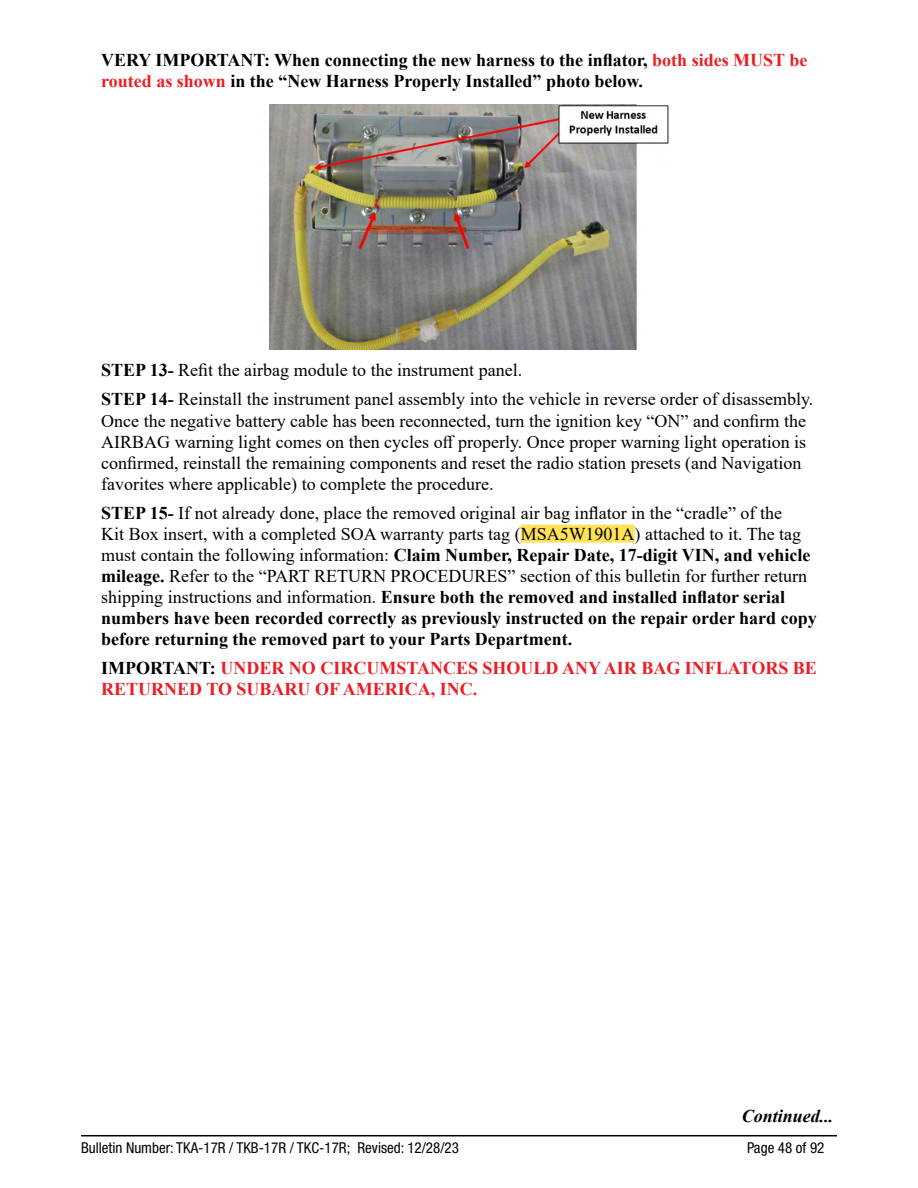
<style>
.page{position:relative;width:918px;height:1188px;background:#fff}
.page>*{position:absolute;margin:0;border:0;box-sizing:border-box;transform-origin:0 0}
.t1{font:18px/21px "Times New Roman";color:#000}
.t2{font:700 18px/21px "Times New Roman";color:#000}
.t3{font:700 18px/21px "Times New Roman";color:#ed1d24}
.t4{font:italic 700 18px "Times New Roman";color:#000}
.t5{font:condensed 15px "Helvetica Neue LT Std";color:#000}
.s1{color:#ed1d24}
.s2{font-weight:700}
.s3{color:#000}
</style>
<div class="page">
<hr style="left:81px;top:1135px;width:756px;height:1px;background:#000">
<div style="left:521px;top:525px;width:114px;height:18px;background:#ffe355"></div>
<img style="left:269px;top:105px;width:400px;height:245px">
<p class="t2" style="left:101px;top:49px;width:708px">VERY IMPORTANT: When connecting the new harness to the inflator, <span class="s1">both sides MUST be routed as shown</span> in the “New Harness Properly Installed” photo below.</p>
<p class="t1" style="left:101px;top:355px;width:714px;line-height:29.1px"><span class="s2">STEP 13-</span> Refit the airbag module to the instrument panel.<br><span class="s2">STEP 14-</span> Reinstall the instrument panel assembly into the vehicle in reverse order of disassembly.</p>
<p class="t1" style="left:101px;top:409px;width:707px">Once the negative battery cable has been reconnected, turn the ignition key “ON” and confirm the AIRBAG warning light comes on then cycles off properly. Once proper warning light operation is confirmed, reinstall the remaining components and reset the radio station presets (and Navigation favorites where applicable) to complete the procedure.</p>
<p class="t1" style="left:101px;top:502px;width:717px"><span class="s2">STEP 15-</span> If not already done, place the removed original air bag inflator in the “cradle” of the<br>Kit Box insert, with a completed SOA warranty parts tag (MSA5W1901A) attached to it. The tag must contain the following information: <span class="s2">Claim Number, Repair Date, 17-digit VIN, and vehicle mileage.</span> Refer to the “PART RETURN PROCEDURES” section of this bulletin for further return shipping instructions and information. <span class="s2">Ensure both the removed and installed inflator serial numbers have been recorded correctly as previously instructed on the repair order hard copy before returning the removed part to your Parts Department.</span></p>
<p class="t3" style="left:101px;top:657px;width:717px"><span class="s3">IMPORTANT:</span> UNDER NO CIRCUMSTANCES SHOULD ANY AIR BAG INFLATORS BE<br>RETURNED TO SUBARU OF AMERICA, INC.</p>
<p class="t4" style="left:742px;top:1104px;width:93px">Continued...</p>
<p class="t5" style="left:81px;top:1138px;width:379px">Bulletin Number: TKA-17R / TKB-17R / TKC-17R; Revised: 12/28/23</p>
<p class="t5" style="left:747px;top:1138px;width:79px">Page 48 of 92</p>
</div>
